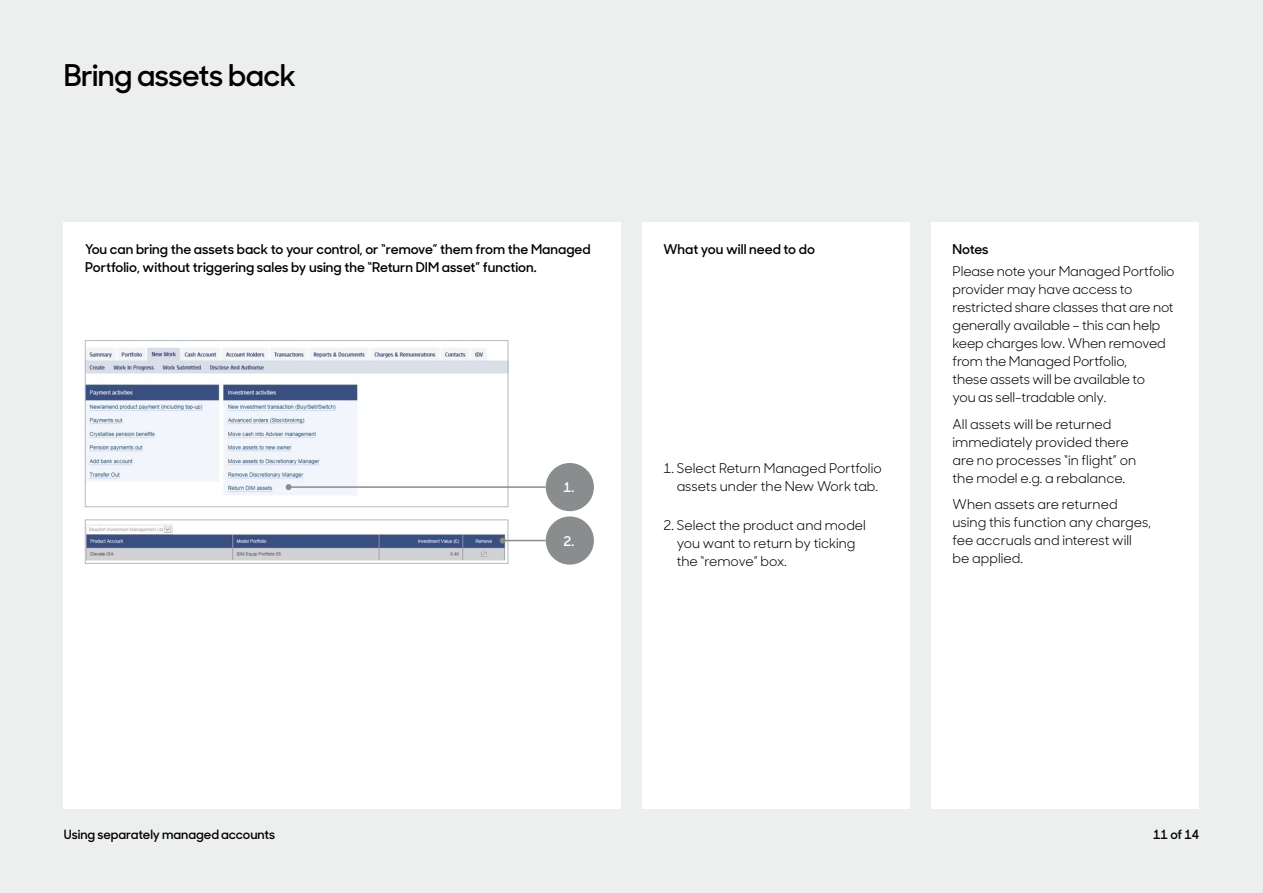
<style>
.page{position:relative;width:1263px;height:893px;background:#edeeee}
.page>*{position:absolute;margin:0;border:0;box-sizing:border-box;transform-origin:0 0}
.t1{font:600 30px "Sharp Sans Display No 1";letter-spacing:-.02em;color:#000}
.t2{font:13.5px/18px "Sharp Sans Display No 1";letter-spacing:-.005em;color:#000}
.t3{font:600 13.5px/18px "Sharp Sans Display No 1";color:#000}
.t4{font:600 13.5px "Sharp Sans Display No 1";color:#fff}
.t5{font:600 12.75px "Sharp Sans Display No 1";color:#000}
</style>
<div class="page">
<div style="left:64px;top:223px;width:557px;height:586px;background:#fff"></div>
<div style="left:642px;top:223px;width:268px;height:586px;background:#fff"></div>
<div style="left:931px;top:223px;width:268px;height:586px;background:#fff"></div>
<img style="left:87px;top:347px;width:419px;height:148px">
<div style="left:85px;top:340px;width:423px;height:167px;border:1px solid #b2babf"></div>
<img style="left:87px;top:524px;width:419px;height:37px">
<div style="left:85px;top:520px;width:423px;height:44px;border:1px solid #b2babf"></div>
<hr style="left:289px;top:486px;width:257px;height:2px;background:#898d8d">
<svg style="left:286px;top:484px;width:6px;height:6px"></svg>
<hr style="left:503px;top:540px;width:43px;height:1px;background:#898d8d">
<svg style="left:500px;top:537px;width:6px;height:6px"></svg>
<div style="left:546px;top:463px;width:48px;height:48px;background:#898d8d;border-radius:50%"></div>
<div style="left:546px;top:516px;width:48px;height:49px;background:#898d8d;border-radius:50%"></div>
<h1 class="t1" style="left:64px;top:52px;width:234px">Bring assets back</h1>
<p class="t3" style="left:85px;top:239px;width:507px">You can bring the assets back to your control, or “remove” them from the Managed<br>Portfolio, without triggering sales by using the “Return DIM asset” function.</p>
<p class="t3" style="left:663px;top:239px;width:153px">What you will need to do</p>
<p class="t3" style="left:952px;top:239px;width:38px">Notes</p>
<p class="t2" style="left:952px;top:261px;width:224px">Please note your Managed Portfolio provider may have access to restricted share classes that are not generally available – this can help keep charges low. When removed from the Managed Portfolio,<br>these assets will be available to<br>you as sell-tradable only.</p>
<p class="t2" style="left:952px;top:414px;width:185px">All assets will be returned immediately provided there are no processes “in flight” on the model e.g. a rebalance.</p>
<p class="t2" style="left:952px;top:494px;width:200px">When assets are returned using this function any charges, fee accruals and interest will be applied.</p>
<p class="t2" style="left:663px;top:458px;width:220px;text-align:right">1. Select Return Managed Portfolio assets under the New Work tab.</p>
<p class="t2" style="left:677px;top:515px;width:191px;text-indent:-13px">2. Select the product and model you want to return by ticking the “remove” box.</p>
<p class="t4" style="left:564px;top:477px;width:12px">1.</p>
<p class="t4" style="left:564px;top:530px;width:12px">2.</p>
<p class="t5" style="left:64px;top:824px;width:213px">Using separately managed accounts</p>
<p class="t5" style="left:1153px;top:824px;width:47px">11 of 14</p>
</div>
